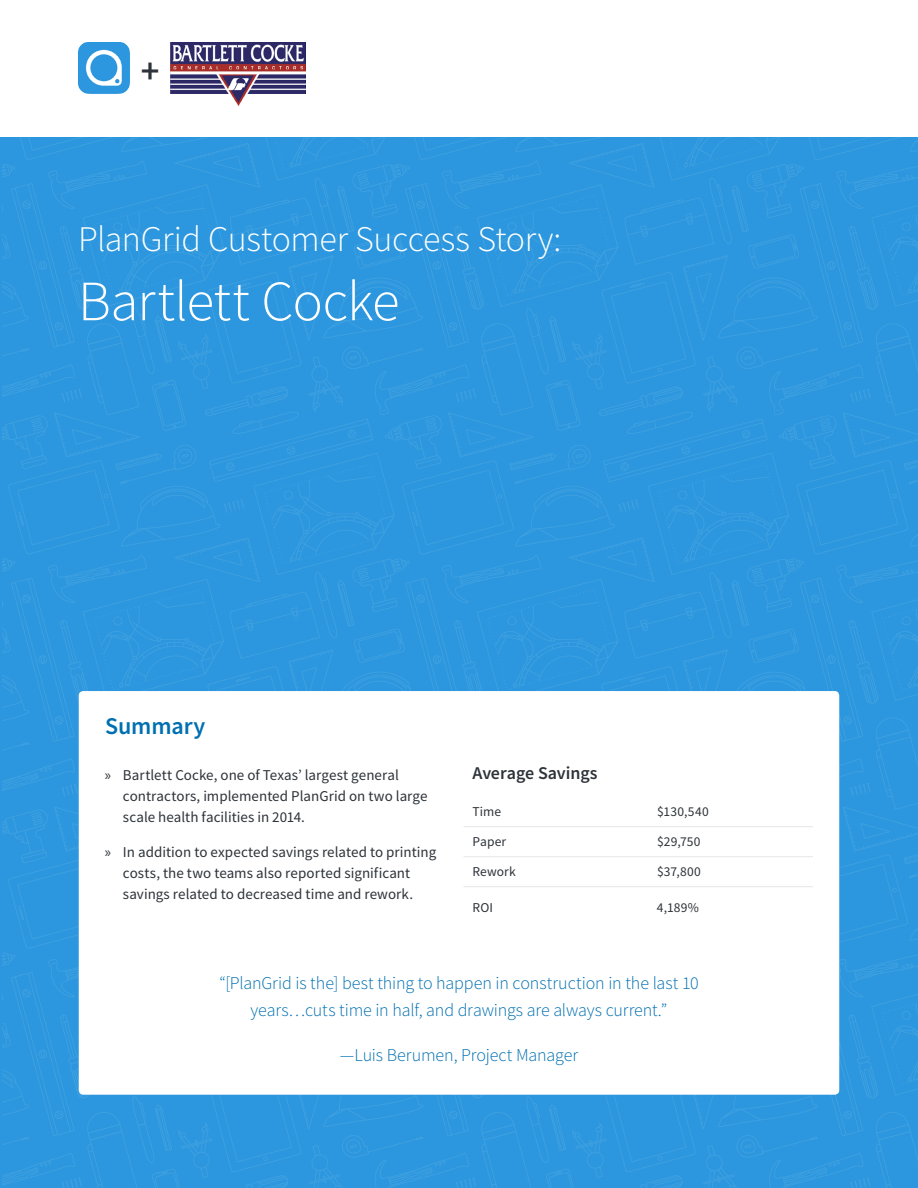
<style>
.page{position:relative;width:918px;height:1188px;background:#fff}
.page>*{position:absolute;margin:0;border:0;box-sizing:border-box;transform-origin:0 0}
.t1{font:300 57px "Source Sans Pro";letter-spacing:-.01em;color:#fff}
.t2{font:600 36.3px "Source Sans Pro";color:#2d3339}
.t3{font:300 36px "Source Sans Pro";letter-spacing:-.01em;color:#fff}
.t4{font:600 24px "Source Sans Pro";letter-spacing:-.005em;color:#006fb0}
.t5{font:300 18px/27px "Source Sans Pro";letter-spacing:-.01em;color:#006fb0;text-align:center}
.t6{font:600 18px "Source Sans Pro";letter-spacing:-.005em;color:#2d3339}
.t7{font:15px/21px "Source Sans Pro";letter-spacing:.005em;color:#2d3339}
.t8{font:13.5px "Source Sans Pro";letter-spacing:.01em;color:#2d3339}
.s1{font-family:"Myriad Pro"}
</style>
<div class="page">
<img style="left:3px;top:42px;width:915px;height:1146px">
<div style="left:79px;top:691px;width:760px;height:404px;background:#fff;border-radius:4px"></div>
<img style="left:171px;top:42px;width:134px;height:64px">
<img style="left:78px;top:42px;width:52px;height:52px">
<hr style="left:464px;top:826px;width:349px;height:1px;background:#e6e7e8">
<hr style="left:464px;top:856px;width:349px;height:1px;background:#e6e7e8">
<hr style="left:464px;top:886px;width:349px;height:1px;background:#e6e7e8">
<h2 class="t2" style="left:141px;top:47px;width:20px">+</h2>
<h3 class="t3" style="left:78px;top:217px;width:485px">PlanGrid Customer Success Story:</h3>
<h1 class="t1" style="left:78px;top:266px;width:323px">Bartlett Cocke</h1>
<h3 class="t4" style="left:105px;top:710px;width:102px">Summary</h3>
<p class="t7" style="left:123px;top:764px;width:306px;text-indent:-18px"><span class="s1">»</span> Bartlett Cocke, one of Texas’ largest general contractors, implemented PlanGrid on two large scale health facilities in 2014.</p>
<p class="t7" style="left:105px;top:841px;width:333px;text-align:center"><span class="s1">»</span> In addition to expected savings related to printing costs, the two teams also reported significant savings related to decreased time and rework.</p>
<p class="t6" style="left:472px;top:761px;width:127px">Average Savings</p>
<p class="t8" style="left:472px;top:803px;width:30px">Time</p>
<p class="t8" style="left:657px;top:803px;width:53px">$130,540</p>
<p class="t8" style="left:472px;top:833px;width:35px">Paper</p>
<p class="t8" style="left:657px;top:833px;width:45px">$29,750</p>
<p class="t8" style="left:472px;top:863px;width:45px">Rework</p>
<p class="t8" style="left:657px;top:863px;width:45px">$37,800</p>
<p class="t8" style="left:472px;top:899px;width:22px">ROI</p>
<p class="t8" style="left:657px;top:899px;width:43px">4,189%</p>
<p class="t5" style="left:219px;top:970px;width:481px">“[PlanGrid is the] best thing to happen in construction in the last 10 years…cuts time in half, and drawings are always current.”</p>
<p class="t5" style="left:340px;top:1042px;width:240px">—Luis Berumen, Project Manager</p>
</div>
